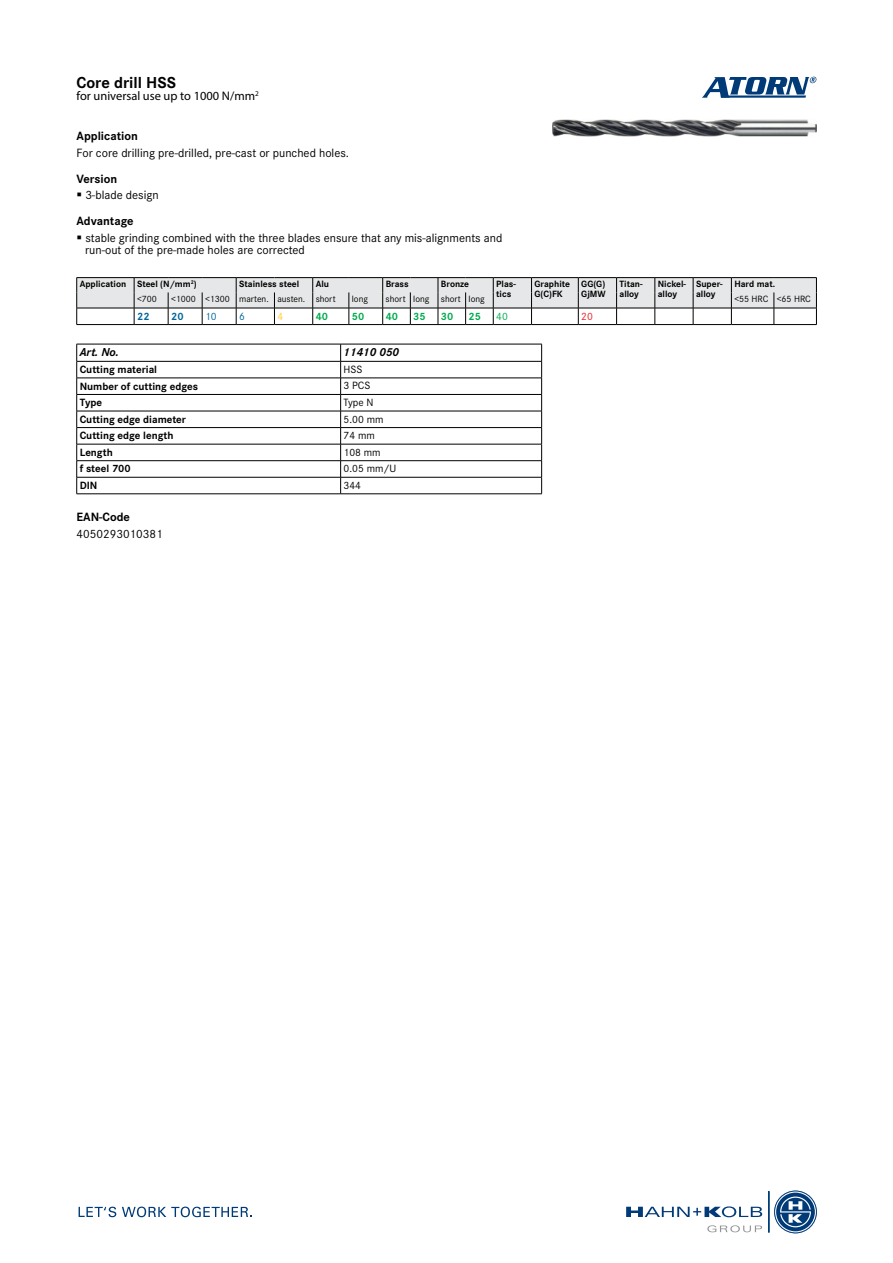
<style>
.page{position:relative;width:893px;height:1263px;background:#fff}
.page>*{position:absolute;margin:0;border:0;box-sizing:border-box;transform-origin:0 0}
.t1{font:700 16.5px "Corporate S Pro";color:#000}
.t2{font:12.45px/12.5px "Corporate S Pro";color:#000}
.t3{font:700 12.45px "Corporate S Pro";color:#000}
.t4{font:12.45px "Myriad Pro";color:#000}
.t5{font:italic 700 12px "Corporate S Pro";color:#000}
.t6{font:700 10.95px "Corporate S Pro";color:#000}
.t7{font:10.95px "Corporate S Pro";color:#000}
.t8{font:700 10.95px "Corporate S Pro";color:#00ab4e}
.t9{font:700 10.95px "Corporate S Pro";color:#00669b}
.t10{font:10.95px "Corporate S Pro";color:#00669b}
.t11{font:10.95px "Corporate S Pro";color:#00ab4e}
.t12{font:10.95px "Corporate S Pro";color:#ed1d24}
.t13{font:10.95px "Corporate S Pro";color:#ffcc31}
.t14{font:700 9.45px/9.4px "Corporate S Pro";color:#000}
.t15{font:9.45px "Corporate S Pro";color:#000}
</style>
<div class="page">
<img style="left:553px;top:119px;width:263px;height:18px">
<svg style="left:702px;top:77px;width:114px;height:21px"></svg>
<svg style="left:626px;top:1206px;width:136px;height:11px"></svg>
<hr style="left:768px;top:1191px;width:1px;height:41px;background:#003b78">
<svg style="left:775px;top:1191px;width:41px;height:42px"></svg>
<div style="left:774px;top:1191px;width:42px;height:42px;border:2px solid #fff;border-radius:50%"></div>
<div style="left:774px;top:1191px;width:42px;height:42px;border:1px solid #003b78;border-radius:50%"></div>
<svg style="left:707px;top:1225px;width:55px;height:7px"></svg>
<svg style="left:79px;top:1207px;width:37px;height:10px"></svg>
<svg style="left:122px;top:1206px;width:130px;height:11px"></svg>
<svg style="left:76px;top:277px;width:741px;height:48px"></svg>
<hr style="left:774px;top:324px;width:43px;height:1px;background:#000">
<hr style="left:77px;top:344px;width:264px;height:1px;background:#000">
<hr style="left:341px;top:344px;width:201px;height:1px;background:#000">
<hr style="left:77px;top:361px;width:264px;height:1px;background:#000">
<hr style="left:341px;top:361px;width:201px;height:1px;background:#000">
<hr style="left:77px;top:378px;width:264px;height:1px;background:#000">
<hr style="left:341px;top:378px;width:201px;height:1px;background:#000">
<hr style="left:77px;top:394px;width:264px;height:1px;background:#000">
<hr style="left:341px;top:394px;width:201px;height:1px;background:#000">
<hr style="left:77px;top:411px;width:264px;height:1px;background:#000">
<hr style="left:341px;top:411px;width:201px;height:1px;background:#000">
<hr style="left:77px;top:427px;width:264px;height:1px;background:#000">
<hr style="left:341px;top:427px;width:201px;height:1px;background:#000">
<hr style="left:77px;top:444px;width:264px;height:1px;background:#000">
<hr style="left:341px;top:444px;width:201px;height:1px;background:#000">
<hr style="left:77px;top:460px;width:264px;height:1px;background:#000">
<hr style="left:341px;top:460px;width:201px;height:1px;background:#000">
<hr style="left:77px;top:477px;width:264px;height:1px;background:#000">
<svg style="left:76px;top:344px;width:1px;height:150px"></svg>
<hr style="left:77px;top:493px;width:264px;height:1px;background:#000">
<hr style="left:341px;top:477px;width:201px;height:1px;background:#000">
<svg style="left:340px;top:344px;width:1px;height:150px"></svg>
<svg style="left:541px;top:344px;width:1px;height:149px"></svg>
<hr style="left:341px;top:493px;width:201px;height:1px;background:#000">
<h1 class="t1" style="left:77px;top:69px;width:101px">Core drill HSS</h1>
<p class="t4" style="left:77px;top:88px;width:184px">for universal use up to 1000 N/mm<sup>2</sup></p>
<p class="t3" style="left:77px;top:126px;width:63px">Application</p>
<p class="t2" style="left:77px;top:146px;width:274px">For core drilling pre-drilled, pre-cast or punched holes.</p>
<p class="t3" style="left:77px;top:169px;width:42px">Version</p>
<p class="t2" style="left:85px;top:188px;width:75px">3-blade design</p>
<p class="t3" style="left:77px;top:211px;width:59px">Advantage</p>
<p class="t2" style="left:85px;top:230px;width:419px">stable grinding combined with the three blades ensure that any mis-alignments and run-out of the pre-made holes are corrected</p>
<p class="t14" style="left:80px;top:279px;width:119px">Application Steel (N/mm<sup>2</sup>)</p>
<p class="t14" style="left:239px;top:279px;width:62px">Stainless steel</p>
<p class="t14" style="left:316px;top:279px;width:15px">Alu</p>
<p class="t14" style="left:386px;top:279px;width:25px">Brass</p>
<p class="t14" style="left:441px;top:279px;width:30px">Bronze</p>
<p class="t14" style="left:496px;top:279px;width:21px">Plas&shy;tics</p>
<p class="t14" style="left:534px;top:279px;width:37px">Graphite<br>G(C)FK</p>
<p class="t14" style="left:581px;top:279px;width:26px">GG(G)<br>GjMW</p>
<p class="t14" style="left:619px;top:279px;width:25px">Titan&shy;alloy</p>
<p class="t14" style="left:658px;top:279px;width:30px">Nickel&shy;alloy</p>
<p class="t14" style="left:696px;top:279px;width:28px">Super&shy;alloy</p>
<p class="t14" style="left:734px;top:279px;width:42px">Hard mat.</p>
<p class="t15" style="left:137px;top:292px;width:21px">&lt;700</p>
<p class="t15" style="left:171px;top:292px;width:166px">&lt;1000 &lt;1300 marten. austen. short</p>
<p class="t15" style="left:352px;top:292px;width:18px">long</p>
<p class="t15" style="left:386px;top:292px;width:101px">short long short long</p>
<p class="t15" style="left:734px;top:292px;width:78px">&lt;55 HRC &lt;65 HRC</p>
<p class="t9" style="left:137px;top:307px;width:14px">22</p>
<p class="t9" style="left:171px;top:307px;width:14px">20</p>
<p class="t10" style="left:205px;top:308px;width:13px">10</p>
<p class="t10" style="left:239px;top:308px;width:7px">6</p>
<p class="t13" style="left:277px;top:308px;width:7px">4</p>
<p class="t8" style="left:316px;top:307px;width:14px">40</p>
<p class="t8" style="left:352px;top:307px;width:14px">50</p>
<p class="t8" style="left:386px;top:307px;width:14px">40</p>
<p class="t8" style="left:413px;top:307px;width:14px">35</p>
<p class="t8" style="left:441px;top:307px;width:14px">30</p>
<p class="t8" style="left:469px;top:307px;width:14px">25</p>
<p class="t11" style="left:496px;top:308px;width:13px">40</p>
<p class="t12" style="left:581px;top:308px;width:13px">20</p>
<p class="t5" style="left:80px;top:343px;width:41px">Art. No.</p>
<p class="t5" style="left:344px;top:343px;width:57px">11410 050</p>
<p class="t6" style="left:80px;top:361px;width:79px">Cutting material</p>
<p class="t7" style="left:344px;top:361px;width:20px">HSS</p>
<p class="t6" style="left:80px;top:377px;width:120px">Number of cutting edges</p>
<p class="t7" style="left:344px;top:378px;width:28px">3 PCS</p>
<p class="t6" style="left:80px;top:394px;width:24px">Type</p>
<p class="t7" style="left:344px;top:394px;width:31px">Type N</p>
<p class="t6" style="left:80px;top:410px;width:108px">Cutting edge diameter</p>
<p class="t7" style="left:344px;top:411px;width:41px">5.00 mm</p>
<p class="t6" style="left:80px;top:427px;width:95px">Cutting edge length</p>
<p class="t7" style="left:344px;top:428px;width:33px">74 mm</p>
<p class="t6" style="left:80px;top:443px;width:35px">Length</p>
<p class="t7" style="left:344px;top:444px;width:39px">108 mm</p>
<p class="t6" style="left:80px;top:460px;width:53px">f steel 700</p>
<p class="t7" style="left:344px;top:461px;width:54px">0.05 mm/U</p>
<p class="t6" style="left:80px;top:477px;width:19px">DIN</p>
<p class="t7" style="left:344px;top:477px;width:19px">344</p>
<p class="t3" style="left:77px;top:507px;width:55px">EAN-Code</p>
<p class="t2" style="left:77px;top:527px;width:88px">4050293010381</p>
</div>
